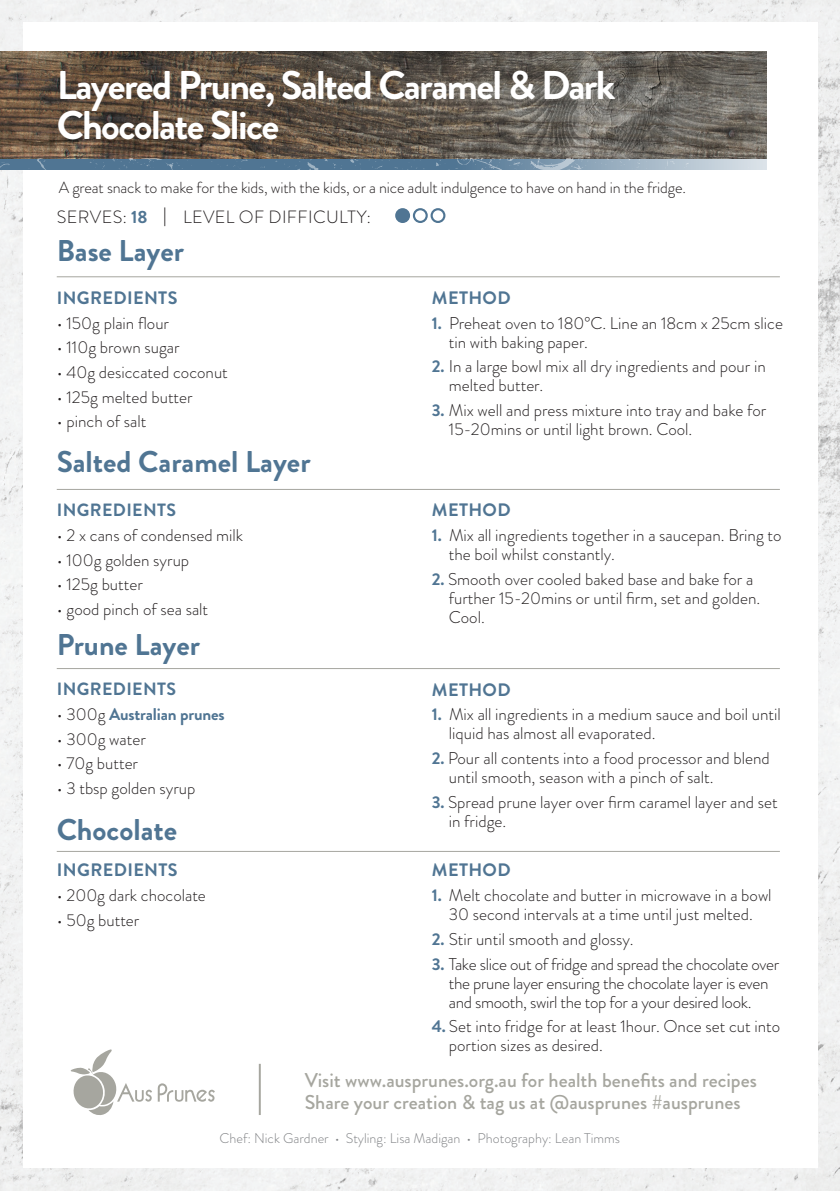
<style>
.page{position:relative;width:840px;height:1191px;background:#fff}
.page>*{position:absolute;margin:0;border:0;box-sizing:border-box;transform-origin:0 0}
.t1{font:700 40px/40px "Brandon Grotesque";letter-spacing:-.04em;color:#fff}
.t2{font:700 30px "Brandon Grotesque";color:#507593}
.t3{font:500 20px/22.2px "Brandon Grotesque";color:#a6a69f}
.t4{font:700 18px "Brandon Grotesque";letter-spacing:.02em;color:#507593}
.t5{font:300 17.8px "Brandon Grotesque";letter-spacing:.02em;color:#231f20}
.t6{font:700 17.8px "Brandon Grotesque";letter-spacing:.02em;color:#507593}
.t7{font:300 17px/19px "Brandon Grotesque";color:#231f20}
.t8{font:300 17px/19px "Brandon Grotesque";letter-spacing:-.02em;color:#231f20}
.t9{font:700 17px "Brandon Grotesque";letter-spacing:-.01em;color:#507593}
.t10{font:300 16px "Brandon Grotesque";letter-spacing:-.01em;color:#231f20}
.t11{font:300 14px "Brandon Grotesque";color:#808285}
.s1{font-weight:700;color:#507593}
.s2{font-weight:400}
.s3{font-size:17.8px}
.s4{font-weight:300;color:#231f20}
</style>
<div class="page">
<img style="left:0;top:0;width:839px;height:1191px">
<div style="left:23px;top:23px;width:793px;height:1145px;background:#fff"></div>
<hr style="left:57px;top:276px;width:722px;height:1px;background:#a6a69f">
<hr style="left:57px;top:489px;width:722px;height:1px;background:#a6a69f">
<hr style="left:57px;top:668px;width:722px;height:1px;background:#a6a69f">
<hr style="left:57px;top:851px;width:722px;height:1px;background:#a6a69f">
<div style="left:396px;top:209px;width:13px;height:13px;background:#507593;border-radius:50%"></div>
<div style="left:395px;top:208px;width:15px;height:15px;border:2px solid #507593;border-radius:50%"></div>
<div style="left:412px;top:208px;width:15px;height:15px;border:2px solid #507593;border-radius:50%"></div>
<div style="left:430px;top:208px;width:15px;height:15px;border:2px solid #507593;border-radius:50%"></div>
<hr style="left:259px;top:1063px;width:2px;height:52px;background:#a6a69f">
<svg style="left:158px;top:1083px;width:57px;height:18px"></svg>
<svg style="left:70px;top:1049px;width:82px;height:66px"></svg>
<img style="left:0;top:51px;width:765px;height:108px">
<svg style="left:0;top:159px;width:765px;height:11px"></svg>
<h1 class="t1" style="left:57px;top:66px;width:560px">Layered Prune, Salted Caramel &amp; Dark<br>Chocolate Slice</h1>
<p class="t10" style="left:59px;top:177px;width:628px">A great snack to make for the kids, with the kids, or a nice adult indulgence to have on hand in the fridge.</p>
<p class="t5" style="left:57px;top:204px;width:316px">SERVES: <span class="s1">18</span> <span class="s2">|</span> LEVEL OF DIFFICULTY:</p>
<h2 class="t2" style="left:57px;top:230px;width:129px">Base Layer</h2>
<p class="t4" style="left:57px;top:285px;width:122px"><span class="s3">IN</span>GREDIENTS</p>
<p class="t7" style="left:57px;top:313px;width:114px">• 150g plain flour</p>
<p class="t7" style="left:57px;top:338px;width:124px">• 110g brown sugar</p>
<p class="t7" style="left:57px;top:362px;width:172px">• 40g desiccated coconut</p>
<p class="t7" style="left:57px;top:387px;width:137px">• 125g melted butter</p>
<p class="t7" style="left:57px;top:412px;width:91px">• pinch of salt</p>
<h2 class="t2" style="left:57px;top:440px;width:255px">Salted Caramel Layer</h2>
<p class="t6" style="left:57px;top:498px;width:121px">INGREDIENTS</p>
<p class="t7" style="left:57px;top:526px;width:188px">• 2 x cans of condensed milk</p>
<p class="t7" style="left:57px;top:550px;width:134px">• 100g golden syrup</p>
<p class="t7" style="left:57px;top:575px;width:88px">• 125g butter</p>
<p class="t7" style="left:57px;top:600px;width:153px">• good pinch of sea salt</p>
<h2 class="t2" style="left:57px;top:624px;width:145px">Prune Layer</h2>
<p class="t6" style="left:57px;top:677px;width:121px">INGREDIENTS</p>
<p class="t9" style="left:57px;top:702px;width:169px"><span class="s4">• 300g</span> Australian prunes</p>
<p class="t7" style="left:57px;top:729px;width:91px">• 300g water</p>
<p class="t7" style="left:57px;top:754px;width:83px">• 70g butter</p>
<p class="t7" style="left:57px;top:779px;width:140px">• 3 tbsp golden syrup</p>
<h2 class="t2" style="left:57px;top:808px;width:122px">Chocolate</h2>
<p class="t4" style="left:57px;top:857px;width:122px">INGREDIENTS</p>
<p class="t7" style="left:57px;top:886px;width:150px">• 200g dark chocolate</p>
<p class="t7" style="left:57px;top:910px;width:84px">• 50g butter</p>
<p class="t4" style="left:431px;top:285px;width:80px">METHOD</p>
<p class="t7" style="left:448px;top:313px;width:335px;text-indent:-17px"><span class="s1">1.</span> Preheat oven to 180°C. Line an 18cm x 25cm slice tin with baking paper.</p>
<p class="t7" style="left:448px;top:357px;width:318px;text-indent:-17px"><span class="s1">2.</span> In a large bowl mix all dry ingredients and pour in melted butter.</p>
<p class="t7" style="left:448px;top:400px;width:319px;text-indent:-17px"><span class="s1">3.</span> Mix well and press mixture into tray and bake for<br>15-20mins or until light brown. Cool.</p>
<p class="t4" style="left:431px;top:498px;width:80px">METHOD</p>
<p class="t7" style="left:448px;top:526px;width:334px;text-indent:-17px"><span class="s1">1.</span> Mix all ingredients together in a saucepan. Bring to the boil whilst constantly.</p>
<p class="t7" style="left:448px;top:569px;width:313px;text-indent:-17px"><span class="s1">2.</span> Smooth over cooled baked base and bake for a further 15-20mins or until firm, set and golden.<br>Cool.</p>
<p class="t4" style="left:431px;top:677px;width:80px">METHOD</p>
<p class="t7" style="left:448px;top:705px;width:333px;text-indent:-17px"><span class="s1">1.</span> Mix all ingredients in a medium sauce and boil until liquid has almost all evaporated.</p>
<p class="t7" style="left:448px;top:748px;width:322px;text-indent:-17px"><span class="s1">2.</span> Pour all contents into a food processor and blend until smooth, season with a pinch of salt.</p>
<p class="t7" style="left:448px;top:792px;width:330px;text-indent:-17px"><span class="s1">3.</span> Spread prune layer over firm caramel layer and set in fridge.</p>
<p class="t4" style="left:431px;top:857px;width:80px">METHOD</p>
<p class="t7" style="left:431px;top:886px;width:341px;text-align:center"><span class="s1">1.</span> Melt chocolate and butter in microwave in a bowl<br>30 second intervals at a time until just melted.</p>
<p class="t7" style="left:431px;top:929px;width:203px"><span class="s1">2.</span> Stir until smooth and glossy.</p>
<p class="t8" style="left:448px;top:954px;width:331px;text-indent:-17px"><span class="s1">3.</span> Take slice out of fridge and spread the chocolate over the prune layer ensuring the chocolate layer is even and smooth, swirl the top for a your desired look.</p>
<p class="t7" style="left:448px;top:1017px;width:332px;text-indent:-17px"><span class="s1">4.</span> Set into fridge for at least 1hour. Once set cut into portion sizes as desired.</p>
<p class="t3" style="left:304px;top:1069px;width:453px">Visit www.ausprunes.org.au for health benefits and recipes<br>Share your creation &amp; tag us at @ausprunes #ausprunes</p>
<p class="t11" style="left:219px;top:1129px;width:402px">Chef: Nick Gardner • Styling: Lisa Madigan • Photography: Lean Timms</p>
</div>
